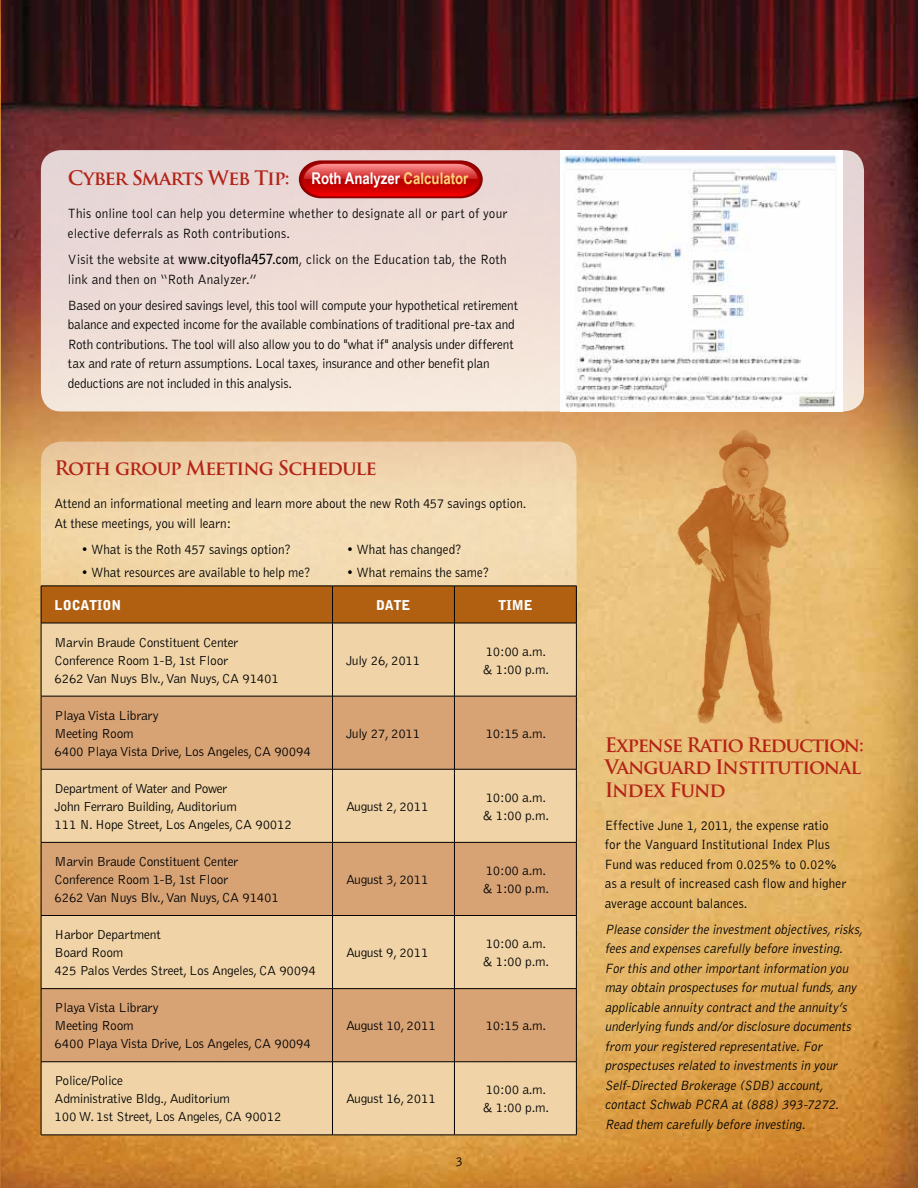
<style>
.page{position:relative;width:918px;height:1188px;background:#fff}
.page>*{position:absolute;margin:0;border:0;box-sizing:border-box;transform-origin:0 0}
.t1{font:700 19.5px/22.5px "Trajan Pro";letter-spacing:-.055em;color:#b32317}
.t2{font:700 16.2px "Arial Narrow";color:#fff}
.t3{font:300 13.8px/19.5px "Bell Gothic";letter-spacing:-.005em;color:#000;scale:.95 1}
.t4{font:italic 300 13.8px/19.5px "Bell Gothic";color:#000;scale:.95 1}
.t5{font:300 13.8px/19.5px "Bell Gothic";letter-spacing:.015em;color:#000;scale:.95 1}
.t6{font:300 13.5px/18px "Bell Gothic";letter-spacing:-.02em;color:#000}
.t7{font:900 13.5px "Bell Gothic";color:#fff}
.s1{font-weight:700}
.s2{color:#ffd478}
</style>
<div class="page">
<img style="left:1px;top:0;width:917px;height:1188px">
<svg style="left:41px;top:442px;width:536px;height:746px"></svg>
<div style="left:41px;top:150px;width:823px;height:261px;background:#efdcd6;border-radius:20px"></div>
<svg style="left:299px;top:160px;width:184px;height:38px"></svg>
<img style="left:652px;top:419px;width:165px;height:321px">
<div style="left:42px;top:587px;width:534px;height:36px;background:#b06010"></div>
<div style="left:42px;top:624px;width:534px;height:511px;background:#f0d4a7"></div>
<svg style="left:42px;top:697px;width:534px;height:364px;fill:#d7a375"></svg>
<hr style="left:41px;top:586px;width:292px;height:1px;background:#000">
<hr style="left:41px;top:586px;width:1px;height:37px;background:#000">
<hr style="left:333px;top:586px;width:121px;height:1px;background:#000">
<hr style="left:332px;top:586px;width:1px;height:37px;background:#000">
<hr style="left:454px;top:586px;width:123px;height:1px;background:#000">
<hr style="left:454px;top:586px;width:1px;height:37px;background:#000">
<hr style="left:576px;top:586px;width:1px;height:37px;background:#000">
<hr style="left:41px;top:623px;width:292px;height:1px;background:#000">
<hr style="left:333px;top:623px;width:121px;height:1px;background:#000">
<hr style="left:454px;top:623px;width:123px;height:1px;background:#000">
<hr style="left:41px;top:843px;width:1px;height:72px;background:#000">
<hr style="left:332px;top:843px;width:1px;height:72px;background:#000">
<hr style="left:454px;top:843px;width:1px;height:72px;background:#000">
<hr style="left:576px;top:843px;width:1px;height:72px;background:#000">
<hr style="left:41px;top:623px;width:1px;height:73px;background:#000">
<hr style="left:41px;top:769px;width:1px;height:73px;background:#000">
<hr style="left:332px;top:623px;width:1px;height:73px;background:#000">
<hr style="left:332px;top:769px;width:1px;height:73px;background:#000">
<hr style="left:454px;top:623px;width:1px;height:73px;background:#000">
<hr style="left:454px;top:769px;width:1px;height:73px;background:#000">
<hr style="left:576px;top:623px;width:1px;height:73px;background:#000">
<hr style="left:576px;top:769px;width:1px;height:73px;background:#000">
<hr style="left:41px;top:842px;width:292px;height:1px;background:#000">
<hr style="left:333px;top:842px;width:121px;height:1px;background:#000">
<hr style="left:454px;top:842px;width:123px;height:1px;background:#000">
<hr style="left:41px;top:916px;width:1px;height:72px;background:#000">
<hr style="left:41px;top:1062px;width:1px;height:73px;background:#000">
<hr style="left:41px;top:915px;width:292px;height:1px;background:#000">
<hr style="left:333px;top:915px;width:121px;height:1px;background:#000">
<hr style="left:454px;top:915px;width:123px;height:1px;background:#000">
<hr style="left:332px;top:916px;width:1px;height:72px;background:#000">
<hr style="left:332px;top:1062px;width:1px;height:73px;background:#000">
<hr style="left:454px;top:916px;width:1px;height:72px;background:#000">
<hr style="left:454px;top:1062px;width:1px;height:73px;background:#000">
<hr style="left:576px;top:916px;width:1px;height:72px;background:#000">
<hr style="left:576px;top:1062px;width:1px;height:73px;background:#000">
<hr style="left:41px;top:1135px;width:292px;height:1px;background:#000">
<hr style="left:333px;top:1135px;width:121px;height:1px;background:#000">
<hr style="left:454px;top:1135px;width:123px;height:1px;background:#000">
<hr style="left:41px;top:696px;width:1px;height:73px;background:#000">
<hr style="left:41px;top:989px;width:1px;height:73px;background:#000">
<hr style="left:41px;top:696px;width:292px;height:1px;background:#000">
<hr style="left:41px;top:988px;width:292px;height:1px;background:#000">
<hr style="left:333px;top:696px;width:121px;height:1px;background:#000">
<hr style="left:333px;top:988px;width:121px;height:1px;background:#000">
<hr style="left:454px;top:696px;width:123px;height:1px;background:#000">
<hr style="left:454px;top:988px;width:123px;height:1px;background:#000">
<hr style="left:332px;top:696px;width:1px;height:73px;background:#000">
<hr style="left:332px;top:989px;width:1px;height:73px;background:#000">
<hr style="left:454px;top:696px;width:1px;height:73px;background:#000">
<hr style="left:454px;top:989px;width:1px;height:73px;background:#000">
<hr style="left:576px;top:696px;width:1px;height:73px;background:#000">
<hr style="left:576px;top:989px;width:1px;height:73px;background:#000">
<hr style="left:41px;top:769px;width:292px;height:1px;background:#000">
<hr style="left:41px;top:1061px;width:292px;height:1px;background:#000">
<hr style="left:333px;top:769px;width:121px;height:1px;background:#000">
<hr style="left:333px;top:1061px;width:121px;height:1px;background:#000">
<hr style="left:454px;top:769px;width:123px;height:1px;background:#000">
<hr style="left:454px;top:1061px;width:123px;height:1px;background:#000">
<img style="left:560px;top:150px;width:282px;height:261px">
<h1 class="t1" style="left:68px;top:167px;width:223px">Cyber Smarts Web Tip:</h1>
<p class="t5" style="left:68px;top:204px;width:464px">This online tool can help you determine whether to designate all or part of your elective deferrals as Roth contributions.</p>
<p class="t5" style="left:68px;top:250px;width:464px">Visit the website at <span class="s1">www.cityofla457.com</span>, click on the Education tab, the Roth link and then on “Roth Analyzer.”</p>
<p class="t3" style="left:68px;top:296px;width:475px">Based on your desired savings level, this tool will compute your hypothetical retirement balance and expected income for the available combinations of traditional pre-tax and Roth contributions. The tool will also allow you to do "what if" analysis under different tax and rate of return assumptions. Local taxes, insurance and other benefit plan deductions are not included in this analysis.</p>
<p class="t2" style="left:312px;top:166px;width:158px">Roth Analyzer <span class="s2">Calculator</span></p>
<h1 class="t1" style="left:54px;top:457px;width:324px">Roth group Meeting Schedule</h1>
<p class="t3" style="left:54px;top:494px;width:499px">Attend an informational meeting and learn more about the new Roth 457 savings option.<br>At these meetings, you will learn:</p>
<p class="t3" style="left:81px;top:540px;width:222px">• What is the Roth 457 savings option?</p>
<p class="t3" style="left:347px;top:540px;width:122px">• What has changed?</p>
<p class="t3" style="left:81px;top:563px;width:243px">• What resources are available to help me?</p>
<p class="t3" style="left:347px;top:563px;width:151px">• What remains the same?</p>
<p class="t7" style="left:55px;top:597px;width:68px">LOCATION</p>
<p class="t7" style="left:376px;top:597px;width:36px">DATE</p>
<p class="t7" style="left:498px;top:597px;width:36px">TIME</p>
<p class="t6" style="left:55px;top:633px;width:226px">Marvin Braude Constituent Center<br>Conference Room 1-B, 1st Floor<br>6262 Van Nuys Blv., Van Nuys, CA 91401</p>
<p class="t6" style="left:346px;top:651px;width:76px">July 26, 2011</p>
<p class="t6" style="left:483px;top:642px;width:68px">10:00 a.m. &amp; 1:00 p.m.</p>
<p class="t6" style="left:55px;top:707px;width:258px">Playa Vista Library<br>Meeting Room<br>6400 Playa Vista Drive, Los Angeles, CA 90094</p>
<p class="t6" style="left:55px;top:780px;width:239px">Department of Water and Power<br>John Ferraro Building, Auditorium<br>111 N. Hope Street, Los Angeles, CA 90012</p>
<p class="t6" style="left:55px;top:853px;width:226px">Marvin Braude Constituent Center<br>Conference Room 1-B, 1st Floor<br>6262 Van Nuys Blv., Van Nuys, CA 91401</p>
<p class="t6" style="left:55px;top:926px;width:263px">Harbor Department<br>Board Room<br>425 Palos Verdes Street, Los Angeles, CA 90094</p>
<p class="t6" style="left:55px;top:999px;width:258px">Playa Vista Library<br>Meeting Room<br>6400 Playa Vista Drive, Los Angeles, CA 90094</p>
<p class="t6" style="left:55px;top:1072px;width:228px">Police/Police<br>Administrative Bldg., Auditorium<br>100 W. 1st Street, Los Angeles, CA 90012</p>
<p class="t6" style="left:346px;top:725px;width:76px">July 27, 2011</p>
<p class="t6" style="left:486px;top:725px;width:62px">10:15 a.m.</p>
<p class="t6" style="left:346px;top:798px;width:84px">August 2, 2011</p>
<p class="t6" style="left:483px;top:789px;width:68px">10:00 a.m. &amp; 1:00 p.m.</p>
<p class="t6" style="left:346px;top:871px;width:84px">August 3, 2011</p>
<p class="t6" style="left:483px;top:862px;width:68px">10:00 a.m. &amp; 1:00 p.m.</p>
<p class="t6" style="left:346px;top:944px;width:84px">August 9, 2011</p>
<p class="t6" style="left:483px;top:935px;width:68px">10:00 a.m. &amp; 1:00 p.m.</p>
<p class="t6" style="left:346px;top:1017px;width:91px">August 10, 2011</p>
<p class="t6" style="left:486px;top:1017px;width:62px">10:15 a.m.</p>
<p class="t6" style="left:346px;top:1090px;width:91px">August 16, 2011</p>
<p class="t6" style="left:483px;top:1081px;width:68px">10:00 a.m. &amp; 1:00 p.m.</p>
<p class="t3" style="left:455px;top:1152px;width:9px">3</p>
<h1 class="t1" style="left:605px;top:734px;width:261px">Expense Ratio Reduction:<br>Vanguard Institutional<br>Index Fund</h1>
<p class="t3" style="left:605px;top:816px;width:256px">Effective June 1, 2011, the expense ratio for the Vanguard Institutional Index Plus Fund was reduced from 0.025% to 0.02% as a result of increased cash flow and higher average account balances.</p>
<p class="t4" style="left:605px;top:920px;width:276px">Please considerthe investmentobjectives,risks, feesand expensescarefully before investing.<br>Forthisand otherimportantinformation you may obtain prospectusesformutualfunds,any applicable annuity contractand the annuity’s underlying fundsand/ordisclosure documents from yourregistered representative.For prospectusesrelated to investmentsin your Self-Directed Brokerage (SDB)account, contactSchwab PCRA at(888)393-7272.<br>Read them carefully before investing.</p>
</div>
